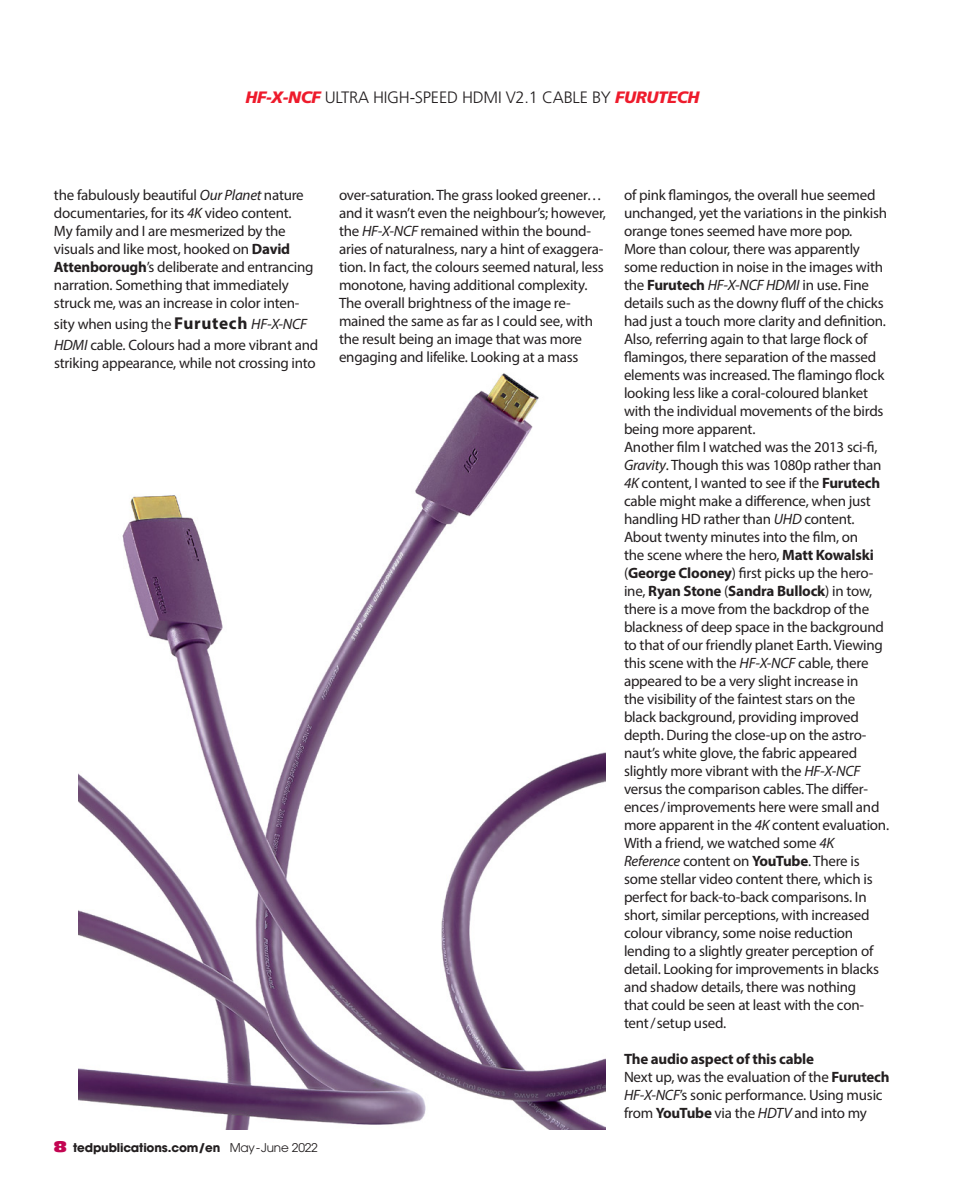
<style>
.page{position:relative;width:972px;height:1188px;background:#fff}
.page>*{position:absolute;margin:0;border:0;box-sizing:border-box;transform-origin:0 0}
.t1{font:300 16.5px "Frutiger";letter-spacing:-.015em;color:#231f20}
.t2{font:15px/18px "Myriad Pro";letter-spacing:-.015em;color:#231f20}
.t3{font:700 12px "Avant Garde";letter-spacing:-.015em;color:#231f20}
.s1{font-weight:900;font-style:italic;color:#ee1b2c}
.s2{font-style:italic}
.s3{font-weight:700}
.s4{font-weight:700;font-size:17.25px}
.s5{font-family:"Antique Olive Nord";font-weight:400;font-size:15px;color:#c30552}
.s6{font-weight:400}
</style>
<div class="page">
<img style="left:79px;top:373px;width:527px;height:757px">
<p class="t1" style="left:245px;top:88px;width:456px"><span class="s1">HF-X-NCF</span> ULTRA HIGH-SPEED HDMI V2.1 CABLE BY <span class="s1">FURUTECH</span></p>
<p class="t2" style="left:54px;top:186px;width:261px">the fabulously beautiful <span class="s2">Our Planet</span> nature documentaries, for its <span class="s2">4K</span> video content.<br>My family and I are mesmerized by the visuals and like most, hooked on <span class="s3">David Attenborough</span>’s deliberate and entrancing narration. Something that immediately struck me, was an increase in color inten-</p>
<p class="t2" style="left:54px;top:313px;width:266px;line-height:21px">sity when using the <span class="s4">Furutech</span> <span class="s2">HF-X-NCF<br>HDMI</span> cable. Colours had a more vibrant and</p>
<p class="t2" style="left:54px;top:354px;width:263px">striking appearance, while not crossing into</p>
<p class="t3" style="left:54px;top:1140px;width:266px"><span class="s5">8</span> tedpublications.com/en <span class="s6">May-June 2022</span></p>
<p class="t2" style="left:339px;top:186px;width:268px">over-saturation. The grass looked greener… and it wasn’t even the neighbour’s; however, the <span class="s2">HF-X-NCF</span> remained within the bound&shy;aries of naturalness, nary a hint of exaggera&shy;tion. In fact, the colours seemed natural, less monotone, having additional complexity.<br>The overall brightness of the image re&shy;mained the same as far as I could see, with the result being an image that was more engaging and lifelike. Looking at a mass</p>
<p class="t2" style="left:624px;top:186px;width:267px">of pink flamingos, the overall hue seemed unchanged, yet the variations in the pinkish orange tones seemed have more pop.<br>More than colour, there was apparently some reduction in noise in the images with the <span class="s3">Furutech</span> <span class="s2">HF-X-NCF HDMI</span> in use. Fine details such as the downy fluff of the chicks had just a touch more clarity and definition.<br>Also, referring again to that large flock of flamingos, there separation of the massed elements was increased. The flamingo flock looking less like a coral-coloured blanket with the individual movements of the birds being more apparent.<br>Another film I watched was the 2013 sci-fi, <span class="s2">Gravity</span>. Though this was 1080p rather than <span class="s2">4K</span> content, I wanted to see if the <span class="s3">Furutech </span>cable might make a difference, when just handling HD rather than <span class="s2">UHD</span> content.<br>About twenty minutes into the film, on<br>the scene where the hero, <span class="s3">Matt Kowalski </span>(<span class="s3">George Clooney</span>) first picks up the hero&shy;ine, <span class="s3">Ryan Stone</span> (<span class="s3">Sandra Bullock</span>) in tow, there is a move from the backdrop of the blackness of deep space in the background to that of our friendly planet Earth. Viewing this scene with the <span class="s2">HF-X-NCF</span> cable, there appeared to be a very slight increase in<br>the visibility of the faintest stars on the black background, providing improved depth. During the close-up on the astro&shy;naut’s white glove, the fabric appeared slightly more vibrant with the <span class="s2">HF-X-NCF </span>versus the comparison cables. The differ&shy;ences/improvements here were small and more apparent in the <span class="s2">4K</span> content evaluation.<br>With a friend, we watched some <span class="s2">4K Reference</span> content on <span class="s3">YouTube</span>. There is some stellar video content there, which is perfect for back-to-back comparisons. In short, similar perceptions, with increased colour vibrancy, some noise reduction lending to a slightly greater perception of detail. Looking for improvements in blacks and shadow details, there was nothing<br>that could be seen at least with the con&shy;tent/setup used.</p>
<p class="t2" style="left:624px;top:1050px;width:267px"><span class="s3">The audio aspect of this cable<br></span>Next up, was the evaluation of the <span class="s3">Furutech </span><span class="s2">HF-X-NCF</span>’s sonic performance. Using music from <span class="s3">YouTube</span> via the <span class="s2">HDTV</span> and into my</p>
</div>
